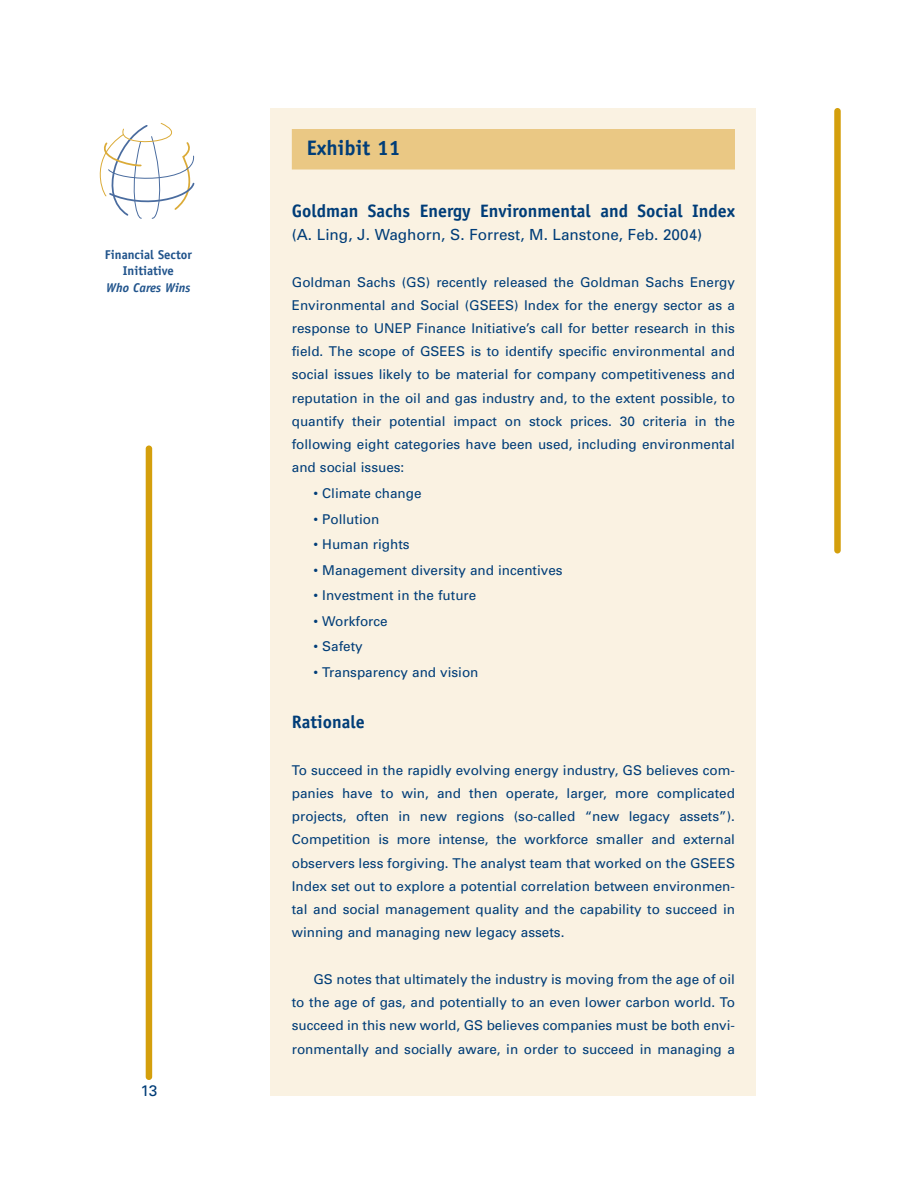
<style>
.page{position:relative;width:918px;height:1188px;background:#fff}
.page>*{position:absolute;margin:0;border:0;box-sizing:border-box;transform-origin:0 0}
.t1{font:700 21px "Officina Sans";color:#003d78}
.t2{font:700 18px "Officina Sans";color:#003d78}
.t3{font:15.3px "Univers";color:#003d78}
.t4{font:13.5px/23.2px "Univers";color:#003d78;text-align:justify}
.t5{font:700 12.75px/16.5px "Officina Sans";color:#21548c;text-align:center}
.t6{font:italic 700 12.75px "Officina Sans";color:#21548c}
</style>
<div class="page">
<div style="left:834px;top:108px;width:7px;height:446px;background:#d49f0c;border-radius:3px"></div>
<div style="left:146px;top:446px;width:6px;height:634px;background:#d49f0c;border-radius:3px"></div>
<svg style="left:99px;top:123px;width:96px;height:96px"></svg>
<div style="left:271px;top:108px;width:485px;height:987px;background:#faf2e2"></div>
<div style="left:292px;top:129px;width:443px;height:41px;background:#eac884"></div>
<p class="t5" style="left:105px;top:247px;width:88px">Financial Sector<br>Initiative</p>
<p class="t6" style="left:106px;top:282px;width:86px">Who Cares Wins</p>
<p class="t3" style="left:140px;top:1085px;width:19px">13</p>
<h1 class="t1" style="left:307px;top:140px;width:95px">Exhibit 11</h1>
<h2 class="t2" style="left:292px;top:204px;width:445px">Goldman Sachs Energy Environmental and Social Index</h2>
<p class="t3" style="left:292px;top:229px;width:412px">(A. Ling, J. Waghorn, S. Forrest, M. Lanstone, Feb. 2004)</p>
<p class="t4" style="left:292px;top:271px;width:445px">Goldman Sachs (GS) recently released the Goldman Sachs Energy Environmental and Social (GSEES) Index for the energy sector as a response to UNEP Finance Initiative’s call for better research in this field. The scope of GSEES is to identify specific environmental and social issues likely to be material for company competitiveness and reputation in the oil and gas industry and, to the extent possible, to quantify their potential impact on stock prices. 30 criteria in the following eight categories have been used, including environmental and social issues:</p>
<p class="t4" style="left:313px;top:483px;width:110px">• Climate change</p>
<p class="t4" style="left:313px;top:508px;width:67px">• Pollution</p>
<p class="t4" style="left:313px;top:534px;width:98px">• Human rights</p>
<p class="t4" style="left:313px;top:560px;width:251px">• Management diversity and incentives</p>
<p class="t4" style="left:313px;top:585px;width:164px">• Investment in the future</p>
<p class="t4" style="left:313px;top:611px;width:76px">• Workforce</p>
<p class="t4" style="left:313px;top:636px;width:51px">• Safety</p>
<p class="t4" style="left:313px;top:662px;width:167px">• Transparency and vision</p>
<h2 class="t2" style="left:292px;top:715px;width:74px">Rationale</h2>
<p class="t4" style="left:292px;top:760px;width:445px">To succeed in the rapidly evolving energy industry, GS believes com&shy;panies have to win, and then operate, larger, more complicated projects, often in new regions (so-called “new legacy assets”).<br>Competition is more intense, the workforce smaller and external observers less forgiving. The analyst team that worked on the GSEES Index set out to explore a potential correlation between environmen&shy;tal and social management quality and the capability to succeed in winning and managing new legacy assets.</p>
<p class="t4" style="left:292px;top:969px;width:445px;text-indent:22px">GS notes that ultimately the industry is moving from the age of oil to the age of gas, and potentially to an even lower carbon world. To succeed in this new world, GS believes companies must be both envi&shy;ronmentally and socially aware, in order to succeed in managing a</p>
</div>
